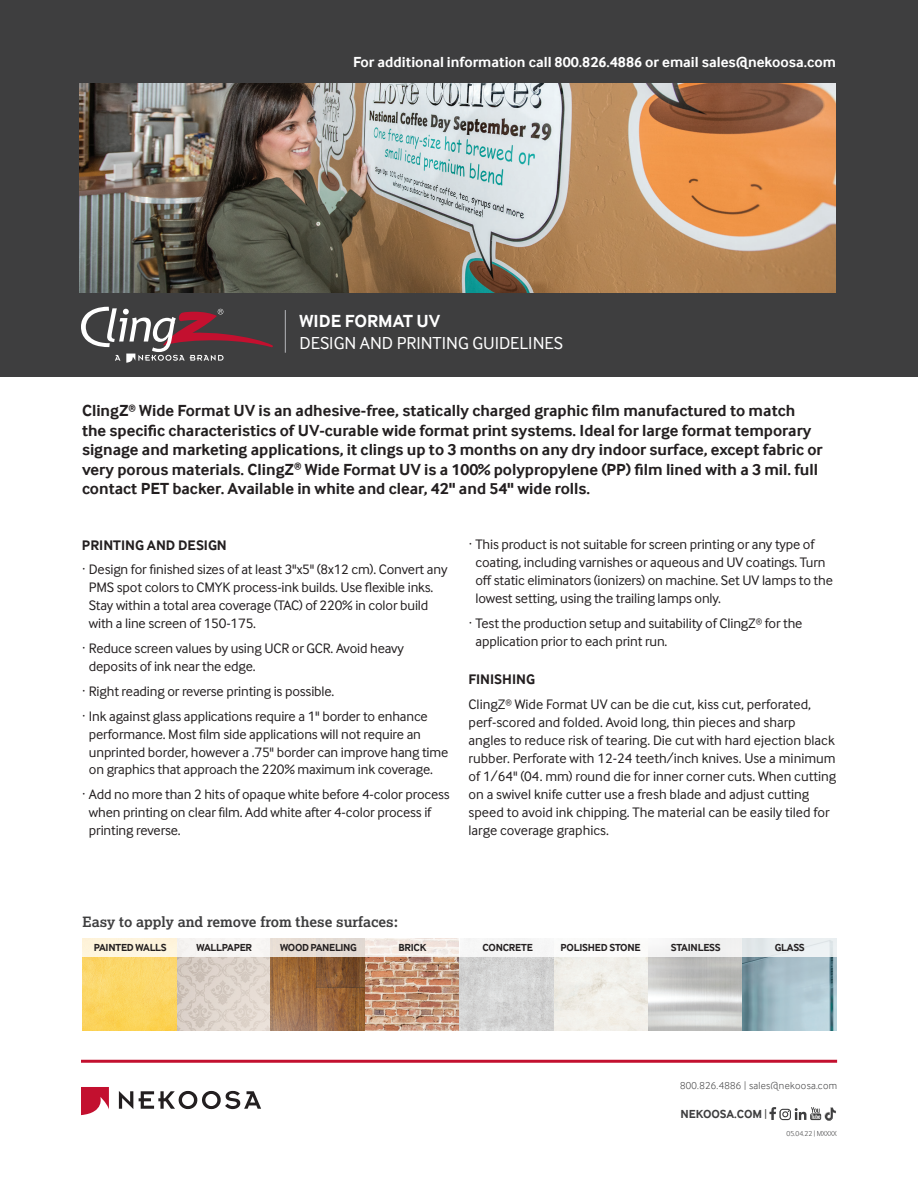
<style>
.page{position:relative;width:918px;height:1188px;background:#fff}
.page>*{position:absolute;margin:0;border:0;box-sizing:border-box;transform-origin:0 0}
.t1{font:18px "Inter Face";color:#fff}
.t2{font:700 18px "Inter Face";color:#fff}
.t3{font:700 16.5px/19.5px "Inter Face";color:#231f20}
.t4{font:700 15px "Inter Face";color:#fff}
.t5{font:14.25px/18px "Inter Face";letter-spacing:-.01em;color:#231f20}
.t6{font:700 14.25px "Lexia";color:#3e3e3f}
.t7{font:700 14.25px "Inter Face";color:#231f20}
.t8{font:700 12px "Inter Face";color:#3e3e3f}
.t9{font:700 10.5px "Inter Face";letter-spacing:-.02em;color:#231f20}
.t10{font:300 10.5px "Inter Face";letter-spacing:.03em;color:#3e3e3f}
.t11{font:300 7.5px "Inter Face";color:#3e3e3f}
.s1{font-weight:700}
.s2{font-weight:400}
</style>
<div class="page">
<hr style="left:81px;top:1060px;width:756px;height:3px;background:#c3102f">
<svg style="left:119px;top:1091px;width:14px;height:18px"></svg>
<svg style="left:139px;top:1091px;width:122px;height:18px"></svg>
<svg style="left:81px;top:1087px;width:28px;height:28px"></svg>
<svg style="left:769px;top:1107px;width:67px;height:14px"></svg>
<div style="left:0;top:0;width:918px;height:376px;background:#3e3e3f"></div>
<img style="left:80px;top:84px;width:755px;height:208px">
<hr style="left:285px;top:310px;width:1px;height:43px;background:#a8a9ad">
<svg style="left:81px;top:307px;width:192px;height:56px"></svg>
<img style="left:83px;top:957px;width:753px;height:73px">
<svg style="left:82px;top:938px;width:377px;height:19px"></svg>
<div style="left:459px;top:938px;width:378px;height:19px;background:linear-gradient(to right,#fcfaf9,#e9edef)"></div>
<p class="t4" style="left:353px;top:53px;width:484px">For additional information call 800.826.4886 or email sales@nekoosa.com</p>
<p class="t2" style="left:300px;top:311px;width:142px">WIDE FORMAT UV</p>
<p class="t1" style="left:300px;top:333px;width:265px">DESIGN AND PRINTING GUIDELINES</p>
<p class="t3" style="left:82px;top:401px;width:742px">ClingZ<sup>®</sup> Wide Format UV is an adhesive-free, statically charged graphic film manufactured to match the specific characteristics of UV-curable wide format print systems. Ideal for large format temporary signage and marketing applications, it clings up to 3 months on any dry indoor surface, except fabric or very porous materials. ClingZ<sup>®</sup> Wide Format UV is a 100% polypropylene (PP) film lined with a 3 mil. full contact PET backer. Available in white and clear, 42" and 54" wide rolls.</p>
<p class="t7" style="left:82px;top:537px;width:146px">PRINTING AND DESIGN</p>
<p class="t5" style="left:89px;top:560px;width:360px;text-indent:-7px">∙ Design for finished sizes of at least 3"x5" (8x12 cm). Convert any PMS spot colors to CMYK process-ink builds. Use flexible inks.<br>Stay within a total area coverage (TAC) of 220% in color build with a line screen of 150-175.</p>
<p class="t5" style="left:89px;top:639px;width:317px;text-indent:-7px">∙ Reduce screen values by using UCR or GCR. Avoid heavy deposits of ink near the edge.</p>
<p class="t5" style="left:82px;top:679px;width:347px;line-height:24.8px">∙ Right reading or reverse printing is possible.<br>∙ Ink against glass applications require a 1" border to enhance</p>
<p class="t5" style="left:89px;top:725px;width:361px">performance. Most film side applications will not require an unprinted border, however a .75" border can improve hang time on graphics that approach the 220% maximum ink coverage.</p>
<p class="t5" style="left:89px;top:785px;width:362px;text-indent:-7px">∙ Add no more than 2 hits of opaque white before 4-color process when printing on clear film. Add white after 4-color process if printing reverse.</p>
<p class="t5" style="left:475px;top:536px;width:359px;text-indent:-7px">∙ This product is not suitable for screen printing or any type of coating, including varnishes or aqueous and UV coatings. Turn off static eliminators (ionizers) on machine. Set UV lamps to the lowest setting, using the trailing lamps only.</p>
<p class="t5" style="left:475px;top:614px;width:329px;text-indent:-7px">∙ Test the production setup and suitability of ClingZ<sup>®</sup> for the application prior to each print run.</p>
<p class="t5" style="left:469px;top:667px;width:344px;line-height:24.8px"><span class="s1">FINISHING<br></span>ClingZ<sup>®</sup> Wide Format UV can be die cut, kiss cut, perforated,</p>
<p class="t5" style="left:469px;top:713px;width:369px">perf-scored and folded. Avoid long, thin pieces and sharp angles to reduce risk of tearing. Die cut with hard ejection black rubber. Perforate with 12-24 teeth/inch knives. Use a minimum of 1/64" (04. mm) round die for inner corner cuts. When cutting on a swivel knife cutter use a fresh blade and adjust cutting speed to avoid ink chipping. The material can be easily tiled for large coverage graphics.</p>
<p class="t6" style="left:83px;top:913px;width:317px">Easy to apply and remove from these surfaces:</p>
<p class="t9" style="left:94px;top:941px;width:74px">PAINTED WALLS</p>
<p class="t9" style="left:197px;top:941px;width:57px">WALLPAPER</p>
<p class="t9" style="left:280px;top:941px;width:78px">WOOD PANELING</p>
<p class="t9" style="left:398px;top:941px;width:30px">BRICK</p>
<p class="t9" style="left:482px;top:941px;width:52px">CONCRETE</p>
<p class="t9" style="left:561px;top:941px;width:82px">POLISHED STONE</p>
<p class="t9" style="left:671px;top:941px;width:51px">STAINLESS</p>
<p class="t9" style="left:775px;top:941px;width:31px">GLASS</p>
<p class="t10" style="left:680px;top:1080px;width:159px">800.826.4886 | sales@nekoosa.com</p>
<p class="t8" style="left:680px;top:1107px;width:88px">NEKOOSA.COM <span class="s2">|</span></p>
<p class="t11" style="left:787px;top:1130px;width:52px">05.04.22 | MXXXX</p>
</div>
